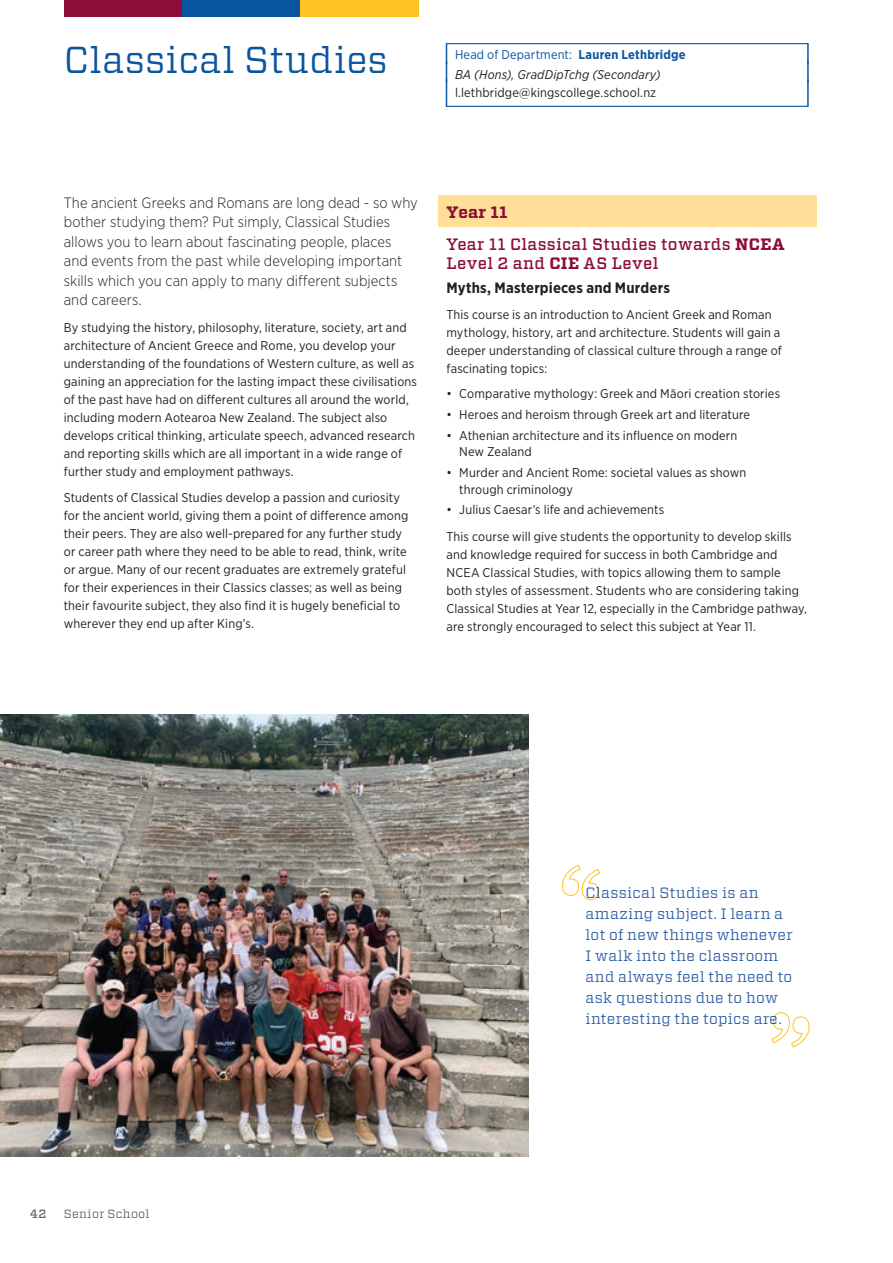
<style>
.page{position:relative;width:893px;height:1263px;background:#fff}
.page>*{position:absolute;margin:0;border:0;box-sizing:border-box;transform-origin:0 0}
.t1{font:37.5px "Vitesse";letter-spacing:.005em;color:#0a55a0}
.t2{font:500 16.5px/31.8px "Vitesse";letter-spacing:.02em;color:#8d0d3a}
.t3{font:300 15px/19.5px "Gotham Narrow";letter-spacing:.005em;color:#231f20}
.t4{font:15px/21px "Vitesse";letter-spacing:.025em;color:#2e60a8}
.t5{font:700 15px "Gotham Narrow";letter-spacing:.01em;color:#231f20}
.t6{font:12.75px/18px "Gotham Narrow";letter-spacing:.01em;color:#231f20}
.t7{font:italic 12.75px/20.5px "Gotham Narrow";letter-spacing:.015em;color:#231f20}
.t8{font:12px "Vitesse";letter-spacing:.03em;color:#636366}
.t9{font:500 12px "Vitesse";color:#636366}
.s1{font-style:normal;color:#0a55a0}
.s2{font-weight:700;font-style:normal;color:#0a55a0}
.s3{font-weight:700}
</style>
<div class="page">
<img style="left:0;top:714px;width:529px;height:442px">
<div style="left:438px;top:196px;width:378px;height:31px;background:#ffde97"></div>
<hr style="left:807px;top:43px;width:2px;height:21px;background:#0a55a0">
<hr style="left:446px;top:43px;width:362px;height:1px;background:#0a55a0">
<hr style="left:807px;top:61px;width:2px;height:21px;background:#0a55a0">
<svg style="left:446px;top:43px;width:1px;height:63px"></svg>
<hr style="left:807px;top:79px;width:2px;height:28px;background:#0a55a0">
<hr style="left:446px;top:106px;width:362px;height:1px;background:#0a55a0">
<svg style="left:562px;top:865px;width:39px;height:36px"></svg>
<svg style="left:771px;top:1012px;width:38px;height:36px"></svg>
<div style="left:64px;top:0;width:118px;height:17px;background:#8d0d3a"></div>
<div style="left:182px;top:0;width:119px;height:17px;background:#0a55a0"></div>
<div style="left:301px;top:0;width:118px;height:17px;background:#fec422"></div>
<h1 class="t1" style="left:64px;top:34px;width:326px">Classical Studies</h1>
<p class="t7" style="left:455px;top:44px;width:232px"><span class="s1">Head of Department:</span> <span class="s2">Lauren Lethbridge<br></span>BA (Hons), GradDipTchg (Secondary)</p>
<p class="t6" style="left:455px;top:83px;width:203px">l.lethbridge@kingscollege.school.nz</p>
<p class="t3" style="left:64px;top:192px;width:355px">The ancient Greeks and Romans are long dead - so why bother studying them? Put simply, Classical Studies allows you to learn about fascinating people, places and events from the past while developing important skills which you can apply to many different subjects and careers.</p>
<p class="t6" style="left:64px;top:318px;width:355px">By studying the history, philosophy, literature, society, art and architecture of Ancient Greece and Rome, you develop your understanding of the foundations of Western culture, as well as gaining an appreciation for the lasting impact these civilisations of the past have had on different cultures all around the world, including modern Aotearoa New Zealand. The subject also develops critical thinking, articulate speech, advanced research and reporting skills which are all important in a wide range of further study and employment pathways.</p>
<p class="t6" style="left:64px;top:488px;width:346px">Students of Classical Studies develop a passion and curiosity for the ancient world, giving them a point of difference among their peers. They are also well-prepared for any further study or career path where they need to be able to read, think, write or argue. Many of our recent graduates are extremely grateful for their experiences in their Classics classes; as well as being their favourite subject, they also find it is hugely beneficial to wherever they end up after King’s.</p>
<p class="t2" style="left:446px;top:196px;width:340px"><span class="s3">Year 11<br></span>Year 11 Classical Studies towards <span class="s3">NCEA</span></p>
<p class="t2" style="left:446px;top:247px;width:213px">Level 2 and <span class="s3">CIE</span> AS Level</p>
<p class="t5" style="left:446px;top:278px;width:225px">Myths, Masterpieces and Murders</p>
<p class="t6" style="left:446px;top:306px;width:337px">This course is an introduction to Ancient Greek and Roman mythology, history, art and architecture. Students will gain a deeper understanding of classical culture through a range of fascinating topics:</p>
<p class="t6" style="left:446px;top:385px;width:335px">• Comparative mythology: Greek and Māori creation stories</p>
<p class="t6" style="left:446px;top:405px;width:305px">• Heroes and heroism through Greek art and literature</p>
<p class="t6" style="left:459px;top:427px;width:280px;line-height:16.5px;text-indent:-13px">• Athenian architecture and its influence on modern<br>New Zealand</p>
<p class="t6" style="left:459px;top:464px;width:289px;line-height:16.5px;text-indent:-13px">• Murder and Ancient Rome: societal values as shown through criminology</p>
<p class="t6" style="left:446px;top:496px;width:347px;line-height:26.5px">• Julius Caesar’s life and achievements<br>This course will give students the opportunity to develop skills</p>
<p class="t6" style="left:446px;top:545px;width:362px">and knowledge required for success in both Cambridge and NCEA Classical Studies, with topics allowing them to sample both styles of assessment. Students who are considering taking Classical Studies at Year 12, especially in the Cambridge pathway, are strongly encouraged to select this subject at Year 11.</p>
<p class="t9" style="left:30px;top:1206px;width:18px">42</p>
<p class="t8" style="left:64px;top:1206px;width:87px">Senior School</p>
<p class="t4" style="left:585px;top:882px;width:209px">Classical Studies is an amazing subject. I learn a lot of new things whenever<br>I walk into the classroom and always feel the need to ask questions due to how interesting the topics are.</p>
</div>
